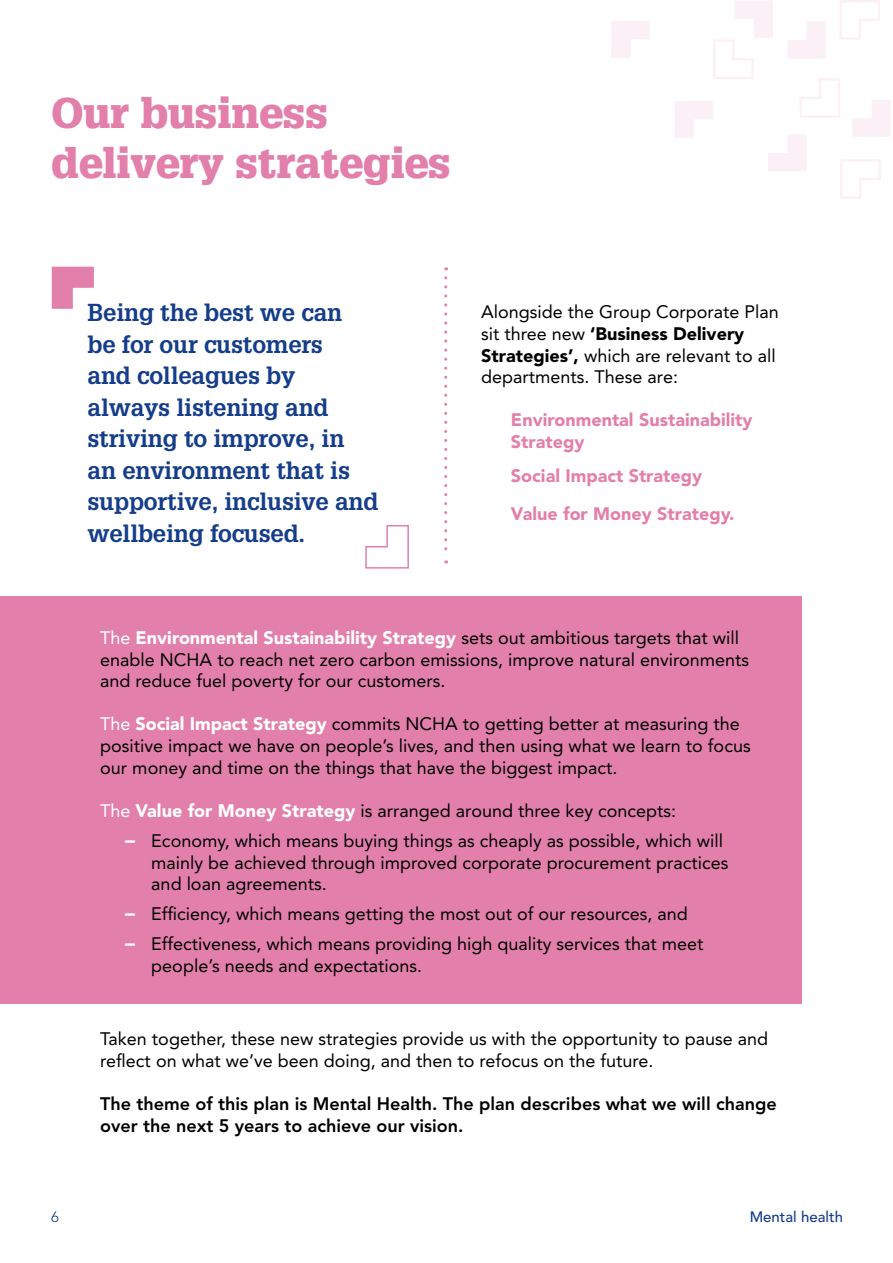
<style>
.page{position:relative;width:893px;height:1263px;background:#fff}
.page>*{position:absolute;margin:0;border:0;box-sizing:border-box;transform-origin:0 0}
.H1_-_bold_colour{font:900 42px/50.4px "Glypha LT Std";color:#e280ab}
.Pull_Quote{font:700 24px/31.5px "Glypha LT Std";letter-spacing:-.01em;color:#153d8a}
.Body_copy{font:18px/21.6px "Avenir LT Std";color:#000}
.Body_copy-2{font:800 18px/21.6px "Avenir LT Std";color:#000}
.t1{font:900 18px/21.6px "Avenir LT Std";color:#e280ab}
.t2{font:500 15px "Avenir LT Std";color:#153d8a}
.t3{font:300 15px "Avenir LT Std";color:#153d8a}
.s1{font-weight:900}
.s2{font-size:30px;color:#fff}
.s3{color:#fff}
.s4{font-weight:900;color:#fff}
</style>
<div class="page">
<div style="left:0;top:596px;width:802px;height:407px;background:#e280ab"></div>
<svg style="left:52px;top:267px;width:42px;height:42px"></svg>
<svg style="left:365px;top:525px;width:44px;height:44px"></svg>
<svg style="left:444px;top:278px;width:3px;height:285px"></svg>
<svg style="left:612px;top:21px;width:38px;height:37px"></svg>
<svg style="left:840px;top:0;width:40px;height:39px"></svg>
<svg style="left:675px;top:101px;width:38px;height:37px"></svg>
<svg style="left:840px;top:159px;width:41px;height:40px"></svg>
<svg style="left:853px;top:100px;width:38px;height:37px"></svg>
<svg style="left:768px;top:134px;width:38px;height:37px"></svg>
<svg style="left:800px;top:78px;width:40px;height:40px"></svg>
<svg style="left:713px;top:1px;width:60px;height:78px"></svg>
<svg style="left:787px;top:21px;width:38px;height:37px"></svg>
<p class="H1_-_bold_colour" style="left:51px;top:88px;width:401px">Our business delivery strategies</p>
<p class="Pull_Quote" style="left:87px;top:296px;width:293px">Being the best we can<br>be for our customers<br>and colleagues by always listening and striving to improve, in an environment that is supportive, inclusive and wellbeing focused.</p>
<p class="Body_copy" style="left:481px;top:301px;width:299px">Alongside the Group Corporate Plan sit three new <span class="s1">‘Business Delivery Strategies’,</span> which are relevant to all departments. These are:</p>
<p class="t1" style="left:511px;top:409px;width:243px;text-indent:-30px"><span class="s2">•</span> Environmental Sustainability<br>Strategy</p>
<p class="t1" style="left:481px;top:465px;width:223px"><span class="s2">•</span> Social Impact Strategy</p>
<p class="t1" style="left:481px;top:503px;width:255px"><span class="s2">•</span> Value for Money Strategy.</p>
<p class="Body_copy" style="left:100px;top:627px;width:650px"><span class="s3">The</span> <span class="s4">Environmental Sustainability Strategy</span> sets out ambitious targets that will enable NCHA to reach net zero carbon emissions, improve natural environments and reduce fuel poverty for our customers.</p>
<p class="Body_copy" style="left:100px;top:713px;width:652px"><span class="s3">The</span> <span class="s4">Social Impact Strategy</span> commits NCHA to getting better at measuring the positive impact we have on people’s lives, and then using what we learn to focus our money and time on the things that have the biggest impact.</p>
<p class="Body_copy" style="left:100px;top:800px;width:577px"><span class="s3">The</span> <span class="s4">Value for Money Strategy</span> is arranged around three key concepts:</p>
<p class="Body_copy" style="left:151px;top:830px;width:579px;text-indent:-27px"><span class="s4">−</span> Economy, which means buying things as cheaply as possible, which will mainly be achieved through improved corporate procurement practices and loan agreements.</p>
<p class="Body_copy" style="left:124px;top:903px;width:565px"><span class="s4">−</span> Efficiency, which means getting the most out of our resources, and</p>
<p class="Body_copy" style="left:151px;top:933px;width:554px;text-indent:-27px"><span class="s4">−</span> Effectiveness, which means providing high quality services that meet people’s needs and expectations.</p>
<p class="Body_copy" style="left:100px;top:1028px;width:669px">Taken together, these new strategies provide us with the opportunity to pause and reflect on what we’ve been doing, and then to refocus on the future.</p>
<p class="Body_copy-2" style="left:100px;top:1093px;width:678px">The theme of this plan is Mental Health. The plan describes what we will change over the next 5 years to achieve our vision.</p>
<p class="t3" style="left:51px;top:1208px;width:9px">6</p>
<p class="t2" style="left:750px;top:1208px;width:95px">Mental health</p>
</div>
